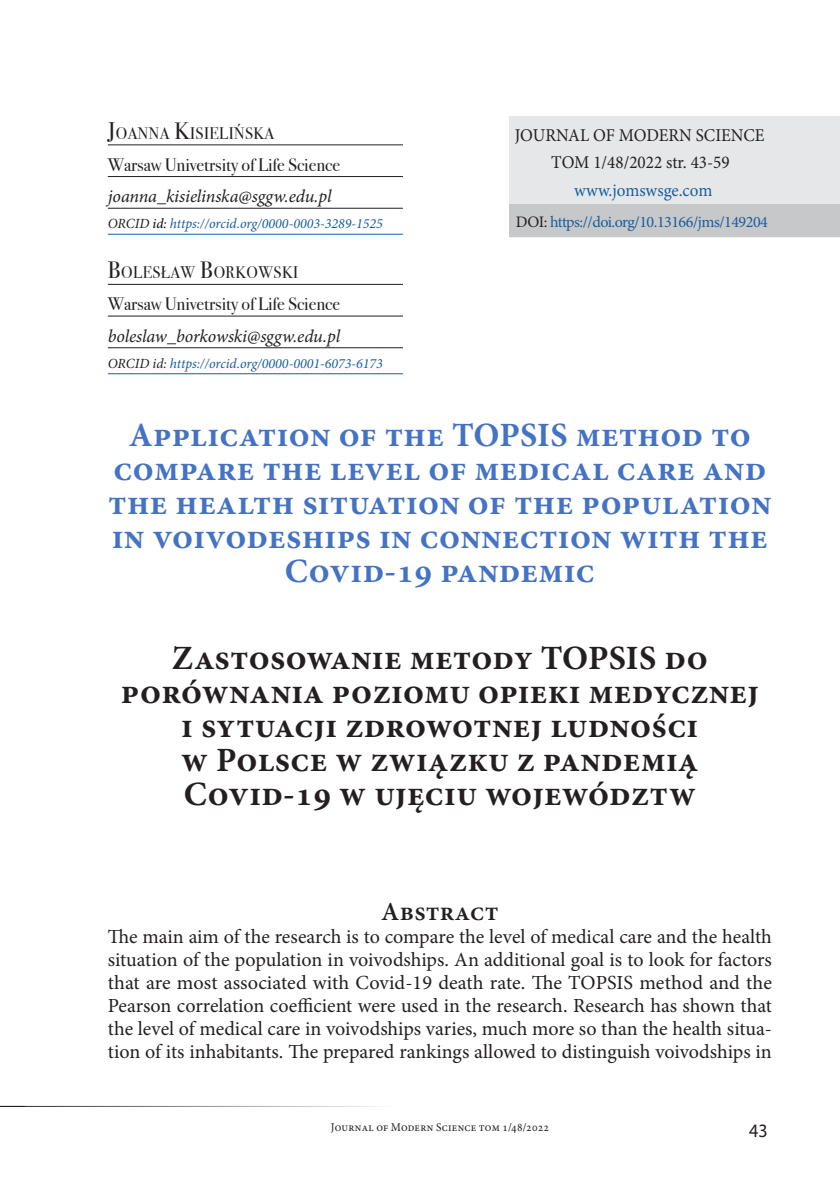
<style>
.page{position:relative;width:840px;height:1191px;background:#fff}
.page>*{position:absolute;margin:0;border:0;box-sizing:border-box;transform-origin:0 0}
.Tytuł_-ARTICLE{font:700 34px/34px "Minion Pro";letter-spacing:.01em;color:#4472c4;text-align:center}
.Tytuł_-ARTICLE_PL{font:700 34px/34px "Minion Pro";letter-spacing:.01em;color:#231f20;text-align:center}
.Tytuł_-_ABSTRACT{font:600 26px "Minion Pro";letter-spacing:.01em;color:#231f20}
.Abstarct_ang{font:20px/23px "Minion Pro";letter-spacing:-.005em;color:#231f20;text-align:justify}
.t1{font:19px "Myriad Pro";color:#231f20;scale:.95 1}
.Ramka_autorska_-_afi{font:18px "Bodoni Svty Two ITCTT";letter-spacing:-.005em;color:#231f20}
.Ramka_autorska_-_ema{font:italic 18px "Minion Pro";letter-spacing:-.01em;color:#231f20}
.JoMS_szary{font:18px "Minion Pro";color:#231f20;scale:.95 1}
.JoMS_szary-2{font:18px "Minion Pro";color:#175d9e;scale:.95 1}
.Ramka_autorska_-_aut{font:16.8px "Bodoni Svty Two ITCTT";letter-spacing:.03em;color:#231f20;scale:.95 1}
.JoMS_szary-3{font:16px "Minion Pro";letter-spacing:-.03em;color:#175d9e}
.Ramka_autorska_-_ORC{font:italic 14px "Minion Pro";color:#175d9e}
.t2{font:12px "Minion Pro";letter-spacing:.02em;color:#231f20;scale:.95 1}
.s1{font-size:24px}
.s2{color:#231f20}
.s3{color:#000}
</style>
<div class="page">
<hr style="left:0;top:1106px;width:439px;height:1px;background:#231f20">
<div style="left:509px;top:116px;width:330px;height:118px;background:#e6e7e9"></div>
<div style="left:509px;top:204px;width:330px;height:33px;background:#c7c8ca"></div>
<hr style="left:108px;top:144px;width:295px;height:1px;background:#231f20">
<hr style="left:108px;top:176px;width:295px;height:1px;background:#231f20">
<hr style="left:108px;top:208px;width:295px;height:1px;background:#231f20">
<hr style="left:108px;top:234px;width:295px;height:1px;background:#175d9e">
<hr style="left:108px;top:284px;width:295px;height:1px;background:#231f20">
<hr style="left:108px;top:316px;width:295px;height:1px;background:#231f20">
<hr style="left:108px;top:347px;width:295px;height:1px;background:#231f20">
<hr style="left:108px;top:373px;width:295px;height:1px;background:#175d9e">
<p class="Ramka_autorska_-_aut" style="left:108px;top:119px;width:176px"><span class="s1">J</span>OANNA <span class="s1">K</span>ISIELIŃSKA</p>
<p class="Ramka_autorska_-_afi" style="left:108px;top:150px;width:234px">Warsaw Univetrsity of Life Science</p>
<p class="Ramka_autorska_-_ema" style="left:108px;top:184px;width:225px">joanna_kisielinska@sggw.edu.pl</p>
<p class="Ramka_autorska_-_ORC" style="left:108px;top:214px;width:276px"><span class="s2">ORCID</span> <span class="s3">id:</span> https://orcid.org/0000-0003-3289-1525</p>
<p class="Ramka_autorska_-_aut" style="left:108px;top:259px;width:202px"><span class="s1">B</span>OLESŁAW <span class="s1">B</span>ORKOWSKI</p>
<p class="Ramka_autorska_-_afi" style="left:108px;top:289px;width:234px">Warsaw Univetrsity of Life Science</p>
<p class="Ramka_autorska_-_ema" style="left:108px;top:324px;width:234px">boleslaw_borkowski@sggw.edu.pl</p>
<p class="Ramka_autorska_-_ORC" style="left:108px;top:354px;width:276px"><span class="s2">ORCID id:</span> https://orcid.org/0000-0001-6073-6173</p>
<p class="JoMS_szary" style="left:514px;top:123px;width:264px">JOURNAL OF MODERN SCIENCE</p>
<p class="JoMS_szary" style="left:551px;top:150px;width:189px">TOM 1/48/2022 str. 43-59</p>
<p class="JoMS_szary-2" style="left:574px;top:178px;width:147px">www.jomswsge.com</p>
<p class="JoMS_szary-3" style="left:515px;top:211px;width:253px"><span class="s2">DOI:</span> https://doi.org/10.13166/jms/149204</p>
<p class="Tytuł_-ARTICLE" style="left:108px;top:417px;width:664px">Application of the TOPSIS method to compare the level of medical care and the health situation of the population in voivodeships in connection with the Covid-19 pandemic</p>
<p class="Tytuł_-ARTICLE_PL" style="left:121px;top:641px;width:639px">Zastosowanie metody TOPSIS do porównania poziomu opieki medycznej i sytuacji zdrowotnej ludności<br>w Polsce w związku z pandemią<br>Covid-19 w ujęciu województw</p>
<p class="Tytuł_-_ABSTRACT" style="left:381px;top:894px;width:119px">Abstract</p>
<p class="Abstarct_ang" style="left:108px;top:925px;width:665px">The main aim of the research is to compare the level of medical care and the health situation of the population in voivodships. An additional goal is to look for factors that are most associated with Covid-19 death rate. The TOPSIS method and the Pearson correlation coefficient were used in the research. Research has shown that the level of medical care in voivodships varies, much more so than the health situa&shy;tion of its inhabitants. The prepared rankings allowed to distinguish voivodships in</p>
<p class="t2" style="left:330px;top:1119px;width:231px">Journal of Modern Science tom 1/48/2022</p>
<p class="t1" style="left:748px;top:1119px;width:21px">43</p>
</div>
